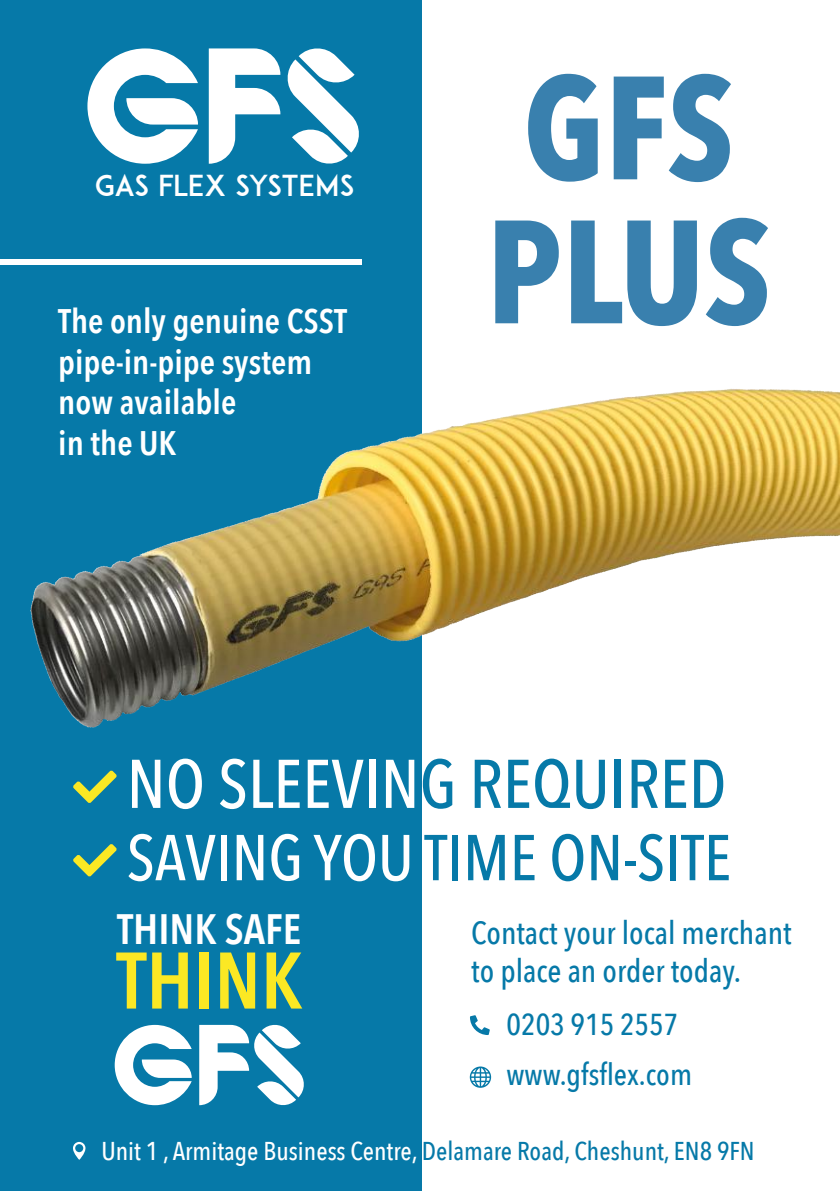
<style>
.page{position:relative;width:840px;height:1191px;background:#fff}
.page>*{position:absolute;margin:0;border:0;box-sizing:border-box;transform-origin:0 0}
.t1{font:700 145px/144px "Avenir Next Condensed";color:#3980ae}
.t2{font:600 79.2px "Avenir Next Condensed";color:#fbe824}
.t3{font:500 68px "Avenir Next Condensed";color:#fff}
.t4{font:500 64px "Avenir Next Condensed";color:#0679a8}
.t5{font:600 42.4px "Avenir Next Condensed";color:#fff}
.t6{font:600 34px/40.8px "Avenir Next Condensed";color:#fff}
.t7{font:500 32px/38.4px "Avenir Next Condensed";color:#0679a8}
.t8{font:500 30.2px "Avenir Next Condensed";color:#0679a8}
.t9{font:28.6px "ADAM.CGPRO";letter-spacing:-.015em;color:#fff}
.t10{font:500 25.8px "Avenir Next Condensed";color:#fff}
.s1{color:#0679a8}
.s2{color:#fff}
</style>
<div class="page">
<div style="left:1px;top:0;width:421px;height:1191px;background:#0679a8"></div>
<img style="left:30px;top:389px;width:809px;height:339px">
<svg style="left:199px;top:1024px;width:105px;height:82px"></svg>
<svg style="left:115px;top:1025px;width:77px;height:80px"></svg>
<svg style="left:209px;top:48px;width:150px;height:116px"></svg>
<svg style="left:87px;top:48px;width:111px;height:116px"></svg>
<div style="left:1px;top:259px;width:361px;height:6px;background:#fff"></div>
<svg style="left:73px;top:1141px;width:12px;height:18px"></svg>
<svg style="left:469px;top:1066px;width:22px;height:21px"></svg>
<svg style="left:470px;top:1015px;width:19px;height:20px"></svg>
<svg style="left:73px;top:770px;width:44px;height:33px"></svg>
<svg style="left:73px;top:844px;width:44px;height:32px"></svg>
<p class="t9" style="left:95px;top:168px;width:261px">GAS FLEX SYSTEMS</p>
<h3 class="t6" style="left:58px;top:299px;width:290px">The only genuine CSST pipe-in-pipe system now available<br>in the UK</h3>
<h1 class="t1" style="left:486px;top:55px;width:286px">GFS<br>PLUS</h1>
<h3 class="t3" style="left:127px;top:743px;width:601px">NO SLEEVIN<span class="s1">G REQUIRED</span></h3>
<h3 class="t4" style="left:127px;top:819px;width:605px"><span class="s2">SAVING YOU</span> TIME ON-SITE</h3>
<h3 class="t5" style="left:117px;top:892px;width:186px">THINK SAFE</h3>
<h2 class="t2" style="left:116px;top:912px;width:188px">THINK</h2>
<p class="t7" style="left:471px;top:913px;width:322px">Contact your local merchant to place an order today.</p>
<p class="t8" style="left:506px;top:1006px;width:173px">0203 915 2557</p>
<p class="t8" style="left:506px;top:1056px;width:187px">www.gfsflex.com</p>
<p class="t10" style="left:101px;top:1135px;width:654px">Unit 1 , Armitage Business Centre, <span class="s1">Delamare Road, Cheshunt, EN8 9FN</span></p>
</div>
